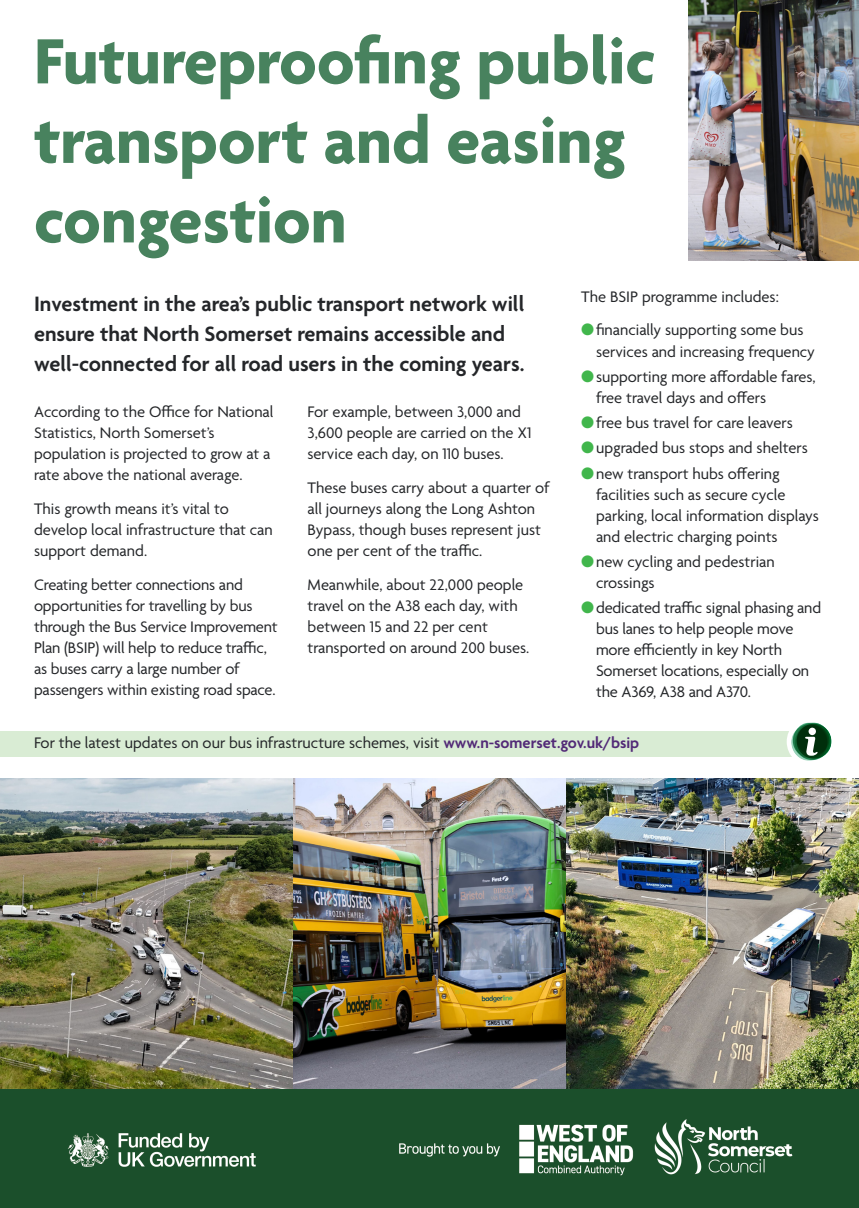
<style>
.page{position:relative;width:859px;height:1208px;background:#fff}
.page>*{position:absolute;margin:0;border:0;box-sizing:border-box;transform-origin:0 0}
.Page_title__H2{font:700 69px/79.5px "Agenda";color:#48825e}
.Text_-_Intro_A__P{font:600 22.5px/30px "Agenda";color:#242629}
.Text__P{font:16.5px/21px "Agenda";color:#242629}
.s1{color:#41b64c}
.s2{font-weight:600;color:#522a77}
</style>
<div class="page">
<img style="left:293px;top:778px;width:273px;height:311px">
<img style="left:0;top:778px;width:293px;height:311px">
<img style="left:566px;top:778px;width:293px;height:311px">
<img style="left:688px;top:0;width:171px;height:261px">
<div style="left:0;top:732px;width:829px;height:25px;background:#d9ecd4"></div>
<div style="left:787px;top:717px;width:49px;height:49px;background:#fff;border-radius:50%"></div>
<svg style="left:791px;top:722px;width:40px;height:38px"></svg>
<img style="left:0;top:1089px;width:859px;height:119px">
<h2 class="Page_title__H2" style="left:34px;top:26px;width:623px">Futureproofing public transport and easing congestion</h2>
<p class="Text_-_Intro_A__P" style="left:34px;top:290px;width:492px">Investment in the area’s public transport network will ensure that North Somerset remains accessible and well-connected for all road users in the coming years.</p>
<p class="Text__P" style="left:34px;top:402px;width:241px">According to the Office for National Statistics, North Somerset’s population is projected to grow at a rate above the national average.</p>
<p class="Text__P" style="left:34px;top:499px;width:240px">This growth means it’s vital to develop local infrastructure that can support demand.</p>
<p class="Text__P" style="left:34px;top:575px;width:245px">Creating better connections and opportunities for travelling by bus through the Bus Service Improvement Plan (BSIP) will help to reduce traffic, as buses carry a large number of passengers within existing road space.</p>
<p class="Text__P" style="left:581px;top:287px;width:199px">The BSIP programme includes:</p>
<p class="Text__P" style="left:596px;top:321px;width:220px;text-indent:-15px"><span class="s1">●</span>financially supporting some bus services and increasing frequency</p>
<p class="Text__P" style="left:596px;top:367px;width:221px;text-indent:-15px"><span class="s1">●</span>supporting more affordable fares, free travel days and offers</p>
<p class="Text__P" style="left:581px;top:413px;width:213px"><span class="s1">●</span>free bus travel for care leavers</p>
<p class="Text__P" style="left:581px;top:438px;width:228px"><span class="s1">●</span>upgraded bus stops and shelters</p>
<p class="Text__P" style="left:596px;top:464px;width:224px;text-indent:-15px"><span class="s1">●</span>new transport hubs offering facilities such as secure cycle parking, local information displays and electric charging points</p>
<p class="Text__P" style="left:596px;top:552px;width:180px;text-indent:-15px"><span class="s1">●</span>new cycling and pedestrian crossings</p>
<p class="Text__P" style="left:596px;top:598px;width:227px;text-indent:-15px"><span class="s1">●</span>dedicated traffic signal phasing and bus lanes to help people move more efficiently in key North<br>Somerset locations, especially on the A369, A38 and A370.</p>
<p class="Text__P" style="left:34px;top:733px;width:607px">For the latest updates on our bus infrastructure schemes, visit <span class="s2">www.n-somerset.gov.uk/bsip</span></p>
<p class="Text__P" style="left:308px;top:402px;width:225px">For example, between 3,000 and<br>3,600 people are carried on the X1 service each day, on 110 buses.</p>
<p class="Text__P" style="left:308px;top:478px;width:243px">These buses carry about a quarter of all journeys along the Long Ashton Bypass, though buses represent just one per cent of the traffic.</p>
<p class="Text__P" style="left:308px;top:575px;width:223px">Meanwhile, about 22,000 people travel on the A38 each day, with between 15 and 22 per cent transported on around 200 buses.</p>
</div>
